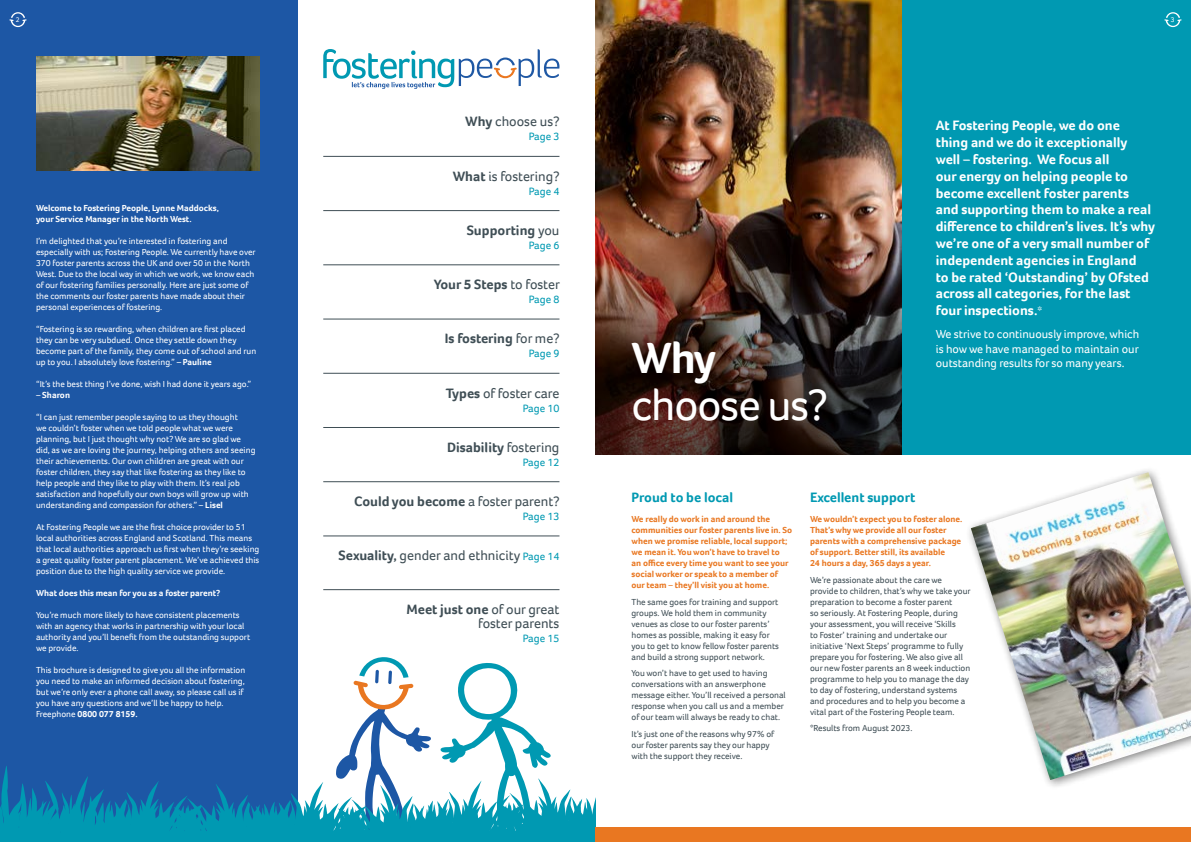
<style>
.page{position:relative;width:1191px;height:842px;background:#fff}
.page>*{position:absolute;margin:0;border:0;box-sizing:border-box;transform-origin:0 0}
.t1{font:45px "Foco";letter-spacing:-.025em;color:#fff}
.t2{font:700 45px "Foco";color:#fff}
.t3{font:700 14px/16.8px "Foco";color:#fff}
.t4{font:14px/14px "Foco";color:#3f4e55;text-align:right}
.t5{font:700 14px "Foco";color:#3f4e55}
.t6{font:700 14px "Foco";color:#0099b2}
.t7{font:12px/14.4px "Foco";color:#fff}
.t8{font:11px "Foco";color:#0099b2}
.t9{font:9px/11px "Foco";color:#fff}
.t10{font:9px/11px "Foco";color:#3f4e55}
.t11{font:700 9px/11px "Foco";color:#e97721}
.t12{font:700 9px/11px "Foco";color:#fff}
.t13{font:7px "Foco";color:#fff}
.s1{font-weight:700}
.s2{font-weight:400}
.s3{font-size:11px;color:#0099b2}
.s4{font-weight:400;font-size:12px}
</style>
<div class="page">
<svg style="left:440px;top:663px;width:111px;height:102px"></svg>
<svg style="left:338px;top:657px;width:93px;height:108px"></svg>
<div style="left:0;top:0;width:298px;height:842px;background:#1d57a5"></div>
<svg style="left:0;top:765px;width:596px;height:77px"></svg>
<hr style="left:323px;top:210px;width:236px;height:1px;background:#3f4e55">
<hr style="left:323px;top:156px;width:236px;height:1px;background:#3f4e55">
<hr style="left:323px;top:265px;width:236px;height:1px;background:#3f4e55">
<hr style="left:323px;top:319px;width:236px;height:1px;background:#3f4e55">
<hr style="left:323px;top:373px;width:236px;height:1px;background:#3f4e55">
<hr style="left:323px;top:481px;width:236px;height:1px;background:#3f4e55">
<hr style="left:323px;top:427px;width:236px;height:1px;background:#3f4e55">
<hr style="left:323px;top:536px;width:236px;height:1px;background:#3f4e55">
<svg style="left:9px;top:12px;width:18px;height:15px"></svg>
<svg style="left:323px;top:49px;width:236px;height:40px"></svg>
<hr style="left:323px;top:589px;width:236px;height:1px;background:#3f4e55">
<div style="left:888px;top:0;width:303px;height:455px;background:#0099b2"></div>
<img style="left:970px;top:472px;width:221px;height:308px">
<div style="left:595px;top:828px;width:596px;height:14px;background:#e97721"></div>
<img style="left:595px;top:0;width:306px;height:455px">
<img style="left:595px;top:204px;width:306px;height:250px">
<svg style="left:1164px;top:12px;width:17px;height:15px"></svg>
<img style="left:36px;top:57px;width:224px;height:114px">
<p class="t13" style="left:16px;top:15px;width:5px">2</p>
<p class="t12" style="left:36px;top:202px;width:184px">Welcome to Fostering People, Lynne Maddocks, your Service Manager in the North West.</p>
<p class="t9" style="left:36px;top:235px;width:221px">I’m delighted that you’re interested in fostering and especially with us; Fostering People. We currently have over 370 foster parents across the UK and over 50 in the North West. Due to the local way in which we work, we know each of our fostering families personally. Here are just some of the comments our foster parents have made about their personal experiences of fostering.</p>
<p class="t9" style="left:36px;top:323px;width:222px">“Fostering is so rewarding, when children are first placed they can be very subdued. Once they settle down they become part of the family, they come out of school and run up to you. I absolutely love fostering.” – <span class="s1">Pauline</span></p>
<p class="t9" style="left:36px;top:378px;width:217px">“It’s the best thing I’ve done, wish I had done it years ago.”</p>
<p class="t12" style="left:36px;top:389px;width:36px">– Sharon</p>
<p class="t9" style="left:36px;top:411px;width:221px">“I can just remember people saying to us they thought<br>we couldn’t foster when we told people what we were planning, but I just thought why not? We are so glad we did, as we are loving the journey, helping others and seeing their achievements. Our own children are great with our foster children, they say that like fostering as they like to help people and they like to play with them. It’s real job satisfaction and hopefully our own boys will grow up with understanding and compassion for others.” <span class="s1">– Lisel</span></p>
<p class="t9" style="left:36px;top:521px;width:225px">At Fostering People we are the first choice provider to 51 local authorities across England and Scotland. This means that local authorities approach us first when they’re seeking a great quality foster parent placement. We’ve achieved this position due to the high quality service we provide.</p>
<p class="t12" style="left:36px;top:587px;width:186px">What does this mean for you as a foster parent?</p>
<p class="t9" style="left:36px;top:609px;width:216px">You’re much more likely to have consistent placements with an agency that works in partnership with your local authority and you’ll benefit from the outstanding support we provide.</p>
<p class="t9" style="left:36px;top:664px;width:211px">This brochure is designed to give you all the information you need to make an informed decision about fostering, but we’re only ever a phone call away, so please call us if you have any questions and we’ll be happy to help.<br>Freephone <span class="s1">0800 077 8159.</span></p>
<h2 class="t4" style="left:465px;top:115px;width:96px"><span class="s1">Why</span> choose us?</h2>
<p class="t8" style="left:529px;top:129px;width:32px">Page 3</p>
<h2 class="t4" style="left:453px;top:169px;width:108px"><span class="s1">What</span> is fostering?</h2>
<p class="t8" style="left:529px;top:184px;width:32px">Page 4</p>
<h2 class="t5" style="left:467px;top:221px;width:94px">Supporting <span class="s2">you</span></h2>
<p class="t8" style="left:529px;top:238px;width:32px">Page 6</p>
<h2 class="t5" style="left:434px;top:275px;width:128px">Your 5 Steps <span class="s2">to foster</span></h2>
<p class="t8" style="left:529px;top:292px;width:32px">Page 8</p>
<h2 class="t5" style="left:445px;top:329px;width:116px">Is fostering <span class="s2">for me?</span></h2>
<p class="t8" style="left:529px;top:346px;width:32px">Page 9</p>
<h2 class="t4" style="left:446px;top:386px;width:115px"><span class="s1">Types</span> of foster care</h2>
<p class="t8" style="left:523px;top:400px;width:38px">Page 10</p>
<h2 class="t5" style="left:447px;top:438px;width:114px">Disability <span class="s2">fostering</span></h2>
<p class="t8" style="left:523px;top:455px;width:38px">Page 12</p>
<h2 class="t5" style="left:354px;top:492px;width:207px">Could you become <span class="s2">a foster parent?</span></h2>
<p class="t8" style="left:523px;top:509px;width:38px">Page 13</p>
<h2 class="t4" style="left:338px;top:548px;width:222px"><span class="s1">Sexuality,</span> gender and ethnicity <span class="s3">Page 14</span></h2>
<h2 class="t4" style="left:406px;top:602px;width:154px"><span class="s1">Meet just one</span> of our great foster parents</h2>
<p class="t8" style="left:523px;top:631px;width:38px">Page 15</p>
<p class="t13" style="left:1170px;top:15px;width:5px">3</p>
<h1 class="t2" style="left:631px;top:328px;width:86px">Why</h1>
<h1 class="t1" style="left:631px;top:375px;width:198px">choose us?</h1>
<p class="t3" style="left:935px;top:117px;width:221px">At Fostering People, we do one thing and we do it exceptionally well – fostering. We focus all<br>our energy on helping people to become excellent foster parents and supporting them to make a real difference to children’s lives. It’s why we’re one of a very small number of independent agencies in England<br>to be rated ‘Outstanding’ by Ofsted across all categories, for the last four inspections.<span class="s4">*</span></p>
<h3 class="t7" style="left:935px;top:327px;width:205px">We strive to continuously improve, which is how we have managed to maintain our</h3>
<h3 class="t7" style="left:935px;top:356px;width:190px">outstanding results for so many years.</h3>
<h2 class="t6" style="left:631px;top:488px;width:103px">Proud to be local</h2>
<p class="t11" style="left:631px;top:513px;width:162px">We really do work in and around the communities our foster parents live in. So when we promise reliable, local support; we mean it. You won’t have to travel to<br>an office every time you want to see your social worker or speak to a member of our team – they’ll visit you at home.</p>
<p class="t10" style="left:631px;top:596px;width:149px">The same goes for training and support groups. We hold them in community venues as close to our foster parents’ homes as possible, making it easy for you to get to know fellow foster parents and build a strong support network.</p>
<p class="t10" style="left:631px;top:667px;width:156px">You won’t have to get used to having conversations with an answerphone message either. You’ll received a personal response when you call us and a member of our team will always be ready to chat.</p>
<p class="t10" style="left:631px;top:728px;width:144px">It’s just one of the reasons why 97% of our foster parents say they our happy with the support they receive.</p>
<h2 class="t6" style="left:810px;top:488px;width:107px">Excellent support</h2>
<p class="t11" style="left:810px;top:513px;width:154px">We wouldn’t expect you to foster alone.<br>That’s why we provide all our foster parents with a comprehensive package of support. Better still, its available<br>24 hours a day, 365 days a year.</p>
<p class="t10" style="left:810px;top:574px;width:162px">We’re passionate about the care we provide to children, that’s why we take your preparation to become a foster parent<br>so seriously. At Fostering People, during your assessment, you will receive ‘Skills<br>to Foster’ training and undertake our initiative ‘Next Steps’ programme to fully prepare you for fostering. We also give all our new foster parents an 8 week induction programme to help you to manage the day to day of fostering, understand systems and procedures and to help you become a vital part of the Fostering People team.</p>
<p class="t10" style="left:810px;top:722px;width:104px">*Results from August 2023.</p>
</div>
